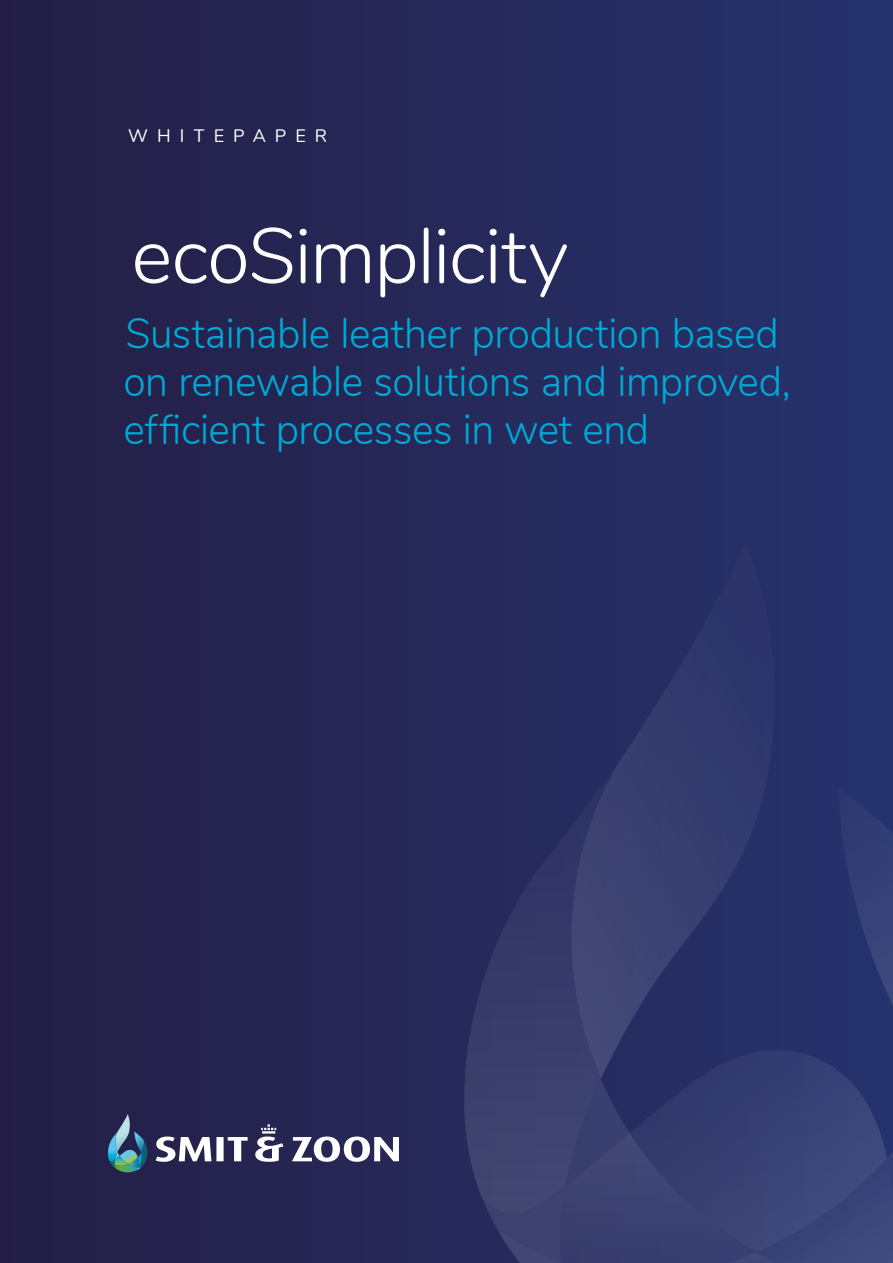
<style>
.page{position:relative;width:893px;height:1263px;background:#fff}
.page>*{position:absolute;margin:0;border:0;box-sizing:border-box;transform-origin:0 0}
.t1{font:300 78px "Nunito";letter-spacing:-.02em;color:#fff}
.t2{font:300 42px/48px "Nunito";letter-spacing:-.01em;color:#00aad5}
.t3{font:18px "Nunito";letter-spacing:.5em;color:#fff}
</style>
<div class="page">
<div style="left:0;top:0;width:893px;height:1263px;background:linear-gradient(to right,#241e45,#27336d)"></div>
<svg style="left:459px;top:742px;width:94px;height:485px"></svg>
<svg style="left:481px;top:788px;width:412px;height:475px"></svg>
<svg style="left:553px;top:543px;width:224px;height:535px"></svg>
<svg style="left:156px;top:1136px;width:92px;height:26px"></svg>
<svg style="left:292px;top:1136px;width:107px;height:26px"></svg>
<svg style="left:108px;top:1114px;width:40px;height:58px"></svg>
<svg style="left:255px;top:1124px;width:29px;height:38px"></svg>
<p class="t3" style="left:128px;top:122px;width:200px">WHITEPAPER</p>
<h1 class="t1" style="left:131px;top:199px;width:438px">ecoSimplicity</h1>
<p class="t2" style="left:123px;top:307px;width:669px">Sustainable leather production based on renewable solutions and improved, efficient processes in wet end</p>
</div>
